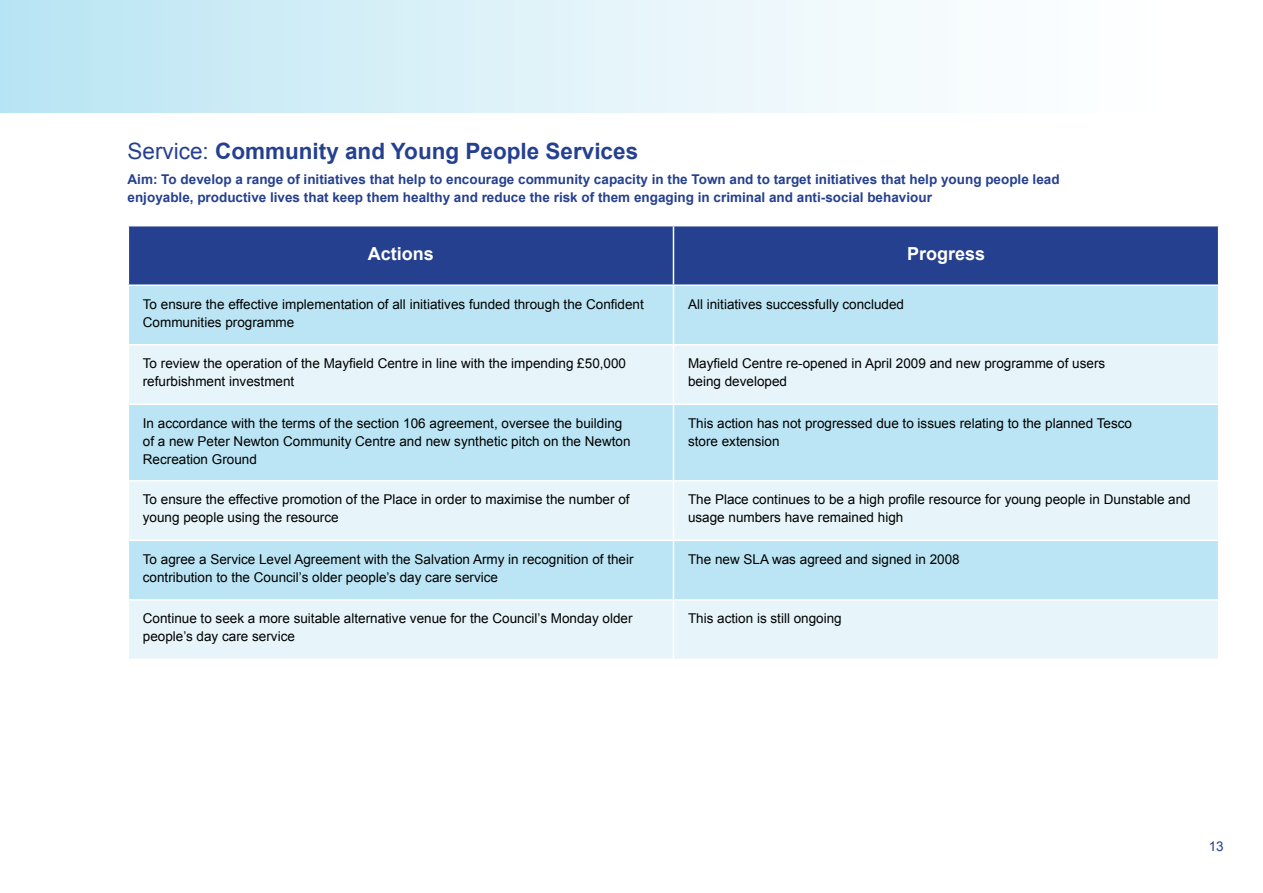
<style>
.page{position:relative;width:1263px;height:893px;background:#fff}
.page>*{position:absolute;margin:0;border:0;box-sizing:border-box;transform-origin:0 0}
.t1{font:700 22.5px "Arial";color:#25408f}
.t2{font:700 18px "Arial";color:#fff}
.t3{font:13.5px/18px "Arial";color:#000}
.t4{font:700 13.5px/18px "Arial";color:#25408f}
.t5{font:13.5px "Arial";color:#25408f}
.s1{font-weight:400}
</style>
<div class="page">
<div style="left:129px;top:226px;width:1089px;height:58px;background:#25408f"></div>
<div style="left:129px;top:286px;width:1089px;height:58px;background:#bbe5f4"></div>
<svg style="left:129px;top:345px;width:1089px;height:314px;background:#d4eef7"></svg>
<hr style="left:673px;top:226px;width:1px;height:58px;background:#fff">
<hr style="left:673px;top:286px;width:1px;height:58px;background:#fff">
<hr style="left:673px;top:345px;width:1px;height:59px;background:#fff">
<hr style="left:128px;top:404px;width:545px;height:1px;background:#fff">
<hr style="left:673px;top:404px;width:546px;height:1px;background:#fff">
<hr style="left:673px;top:405px;width:1px;height:75px;background:#fff">
<hr style="left:128px;top:480px;width:545px;height:2px;background:#fff">
<hr style="left:673px;top:480px;width:546px;height:2px;background:#fff">
<hr style="left:673px;top:482px;width:1px;height:58px;background:#fff">
<hr style="left:128px;top:540px;width:545px;height:1px;background:#fff">
<hr style="left:673px;top:540px;width:546px;height:1px;background:#fff">
<hr style="left:673px;top:541px;width:1px;height:58px;background:#fff">
<hr style="left:128px;top:599px;width:545px;height:2px;background:#fff">
<hr style="left:673px;top:599px;width:546px;height:2px;background:#fff">
<hr style="left:673px;top:601px;width:1px;height:58px;background:#fff">
<div style="left:0;top:0;width:1263px;height:113px;background:linear-gradient(to right,#bee6f4,#fff)"></div>
<h1 class="t1" style="left:128px;top:136px;width:512px"><span class="s1">Service:</span> Community and Young People Services</h1>
<p class="t4" style="left:128px;top:171px;width:933px">Aim: To develop a range of initiatives that help to encourage community capacity in the Town and to target initiatives that help young people lead enjoyable, productive lives that keep them healthy and reduce the risk of them engaging in criminal and anti-social behaviour</p>
<h2 class="t2" style="left:368px;top:242px;width:68px">Actions</h2>
<h2 class="t2" style="left:907px;top:242px;width:80px">Progress</h2>
<p class="t3" style="left:143px;top:295px;width:503px">To ensure the effective implementation of all initiatives funded through the Confident<br>Communities programme</p>
<p class="t3" style="left:688px;top:295px;width:218px">All initiatives successfully concluded</p>
<p class="t3" style="left:143px;top:354px;width:485px">To review the operation of the Mayfield Centre in line with the impending £50,000 refurbishment investment</p>
<p class="t3" style="left:688px;top:354px;width:419px">Mayfield Centre re-opened in April 2009 and new programme of users being developed</p>
<p class="t3" style="left:143px;top:414px;width:489px">In accordance with the terms of the section 106 agreement, oversee the building of a new Peter Newton Community Centre and new synthetic pitch on the Newton<br>Recreation Ground</p>
<p class="t3" style="left:688px;top:414px;width:446px">This action has not progressed due to issues relating to the planned Tesco store extension</p>
<p class="t3" style="left:143px;top:490px;width:488px">To ensure the effective promotion of the Place in order to maximise the number of young people using the resource</p>
<p class="t3" style="left:688px;top:490px;width:504px">The Place continues to be a high profile resource for young people in Dunstable and usage numbers have remained high</p>
<p class="t3" style="left:143px;top:550px;width:492px">To agree a Service Level Agreement with the Salvation Army in recognition of their contribution to the Council’s older people’s day care service</p>
<p class="t3" style="left:688px;top:550px;width:273px">The new SLA was agreed and signed in 2008</p>
<p class="t3" style="left:143px;top:610px;width:491px">Continue to seek a more suitable alternative venue for the Council’s Monday older people’s day care service</p>
<p class="t3" style="left:688px;top:610px;width:155px">This action is still ongoing</p>
<p class="t5" style="left:1209px;top:837px;width:17px">13</p>
</div>
